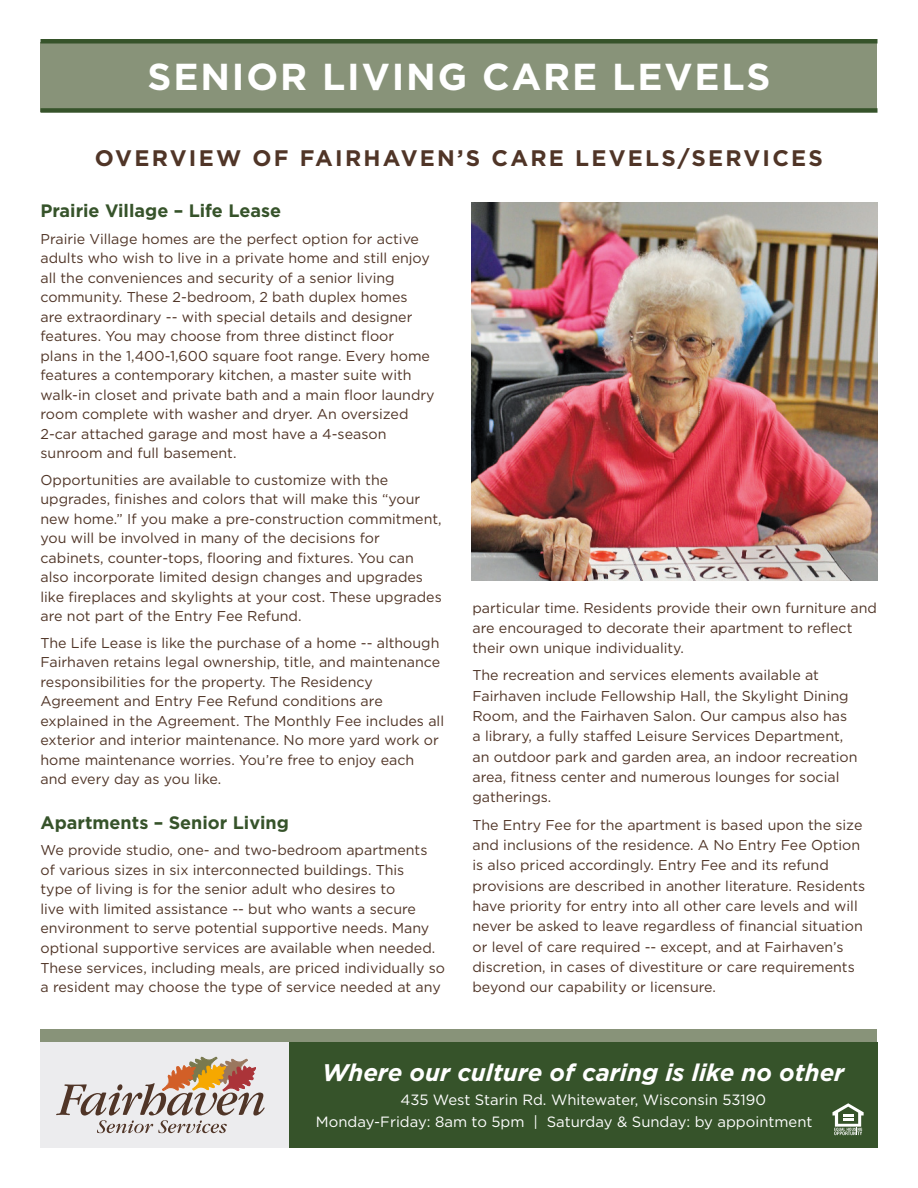
<style>
.page{position:relative;width:918px;height:1188px;background:#fff}
.page>*{position:absolute;margin:0;border:0;box-sizing:border-box;transform-origin:0 0}
.t1{font:700 37.5px "Gotham";letter-spacing:.05em;color:#fff}
.t2{font:italic 700 24px "Gotham";color:#fff}
.t3{font:700 22.5px "Gotham";letter-spacing:.1em;color:#503527}
.t4{font:700 18px "Gotham";color:#36532a}
.t5{font:14.85px "Gotham";color:#fff}
.t6{font:14.25px/19.5px "Gotham";color:#503527}
</style>
<div class="page">
<div style="left:40px;top:1029px;width:838px;height:13px;background:#889379"></div>
<div style="left:289px;top:1042px;width:589px;height:106px;background:#36532a"></div>
<div style="left:40px;top:1042px;width:249px;height:106px;background:#ececee"></div>
<svg style="left:56px;top:1057px;width:209px;height:76px"></svg>
<svg style="left:832px;top:1103px;width:32px;height:32px"></svg>
<div style="left:40px;top:42px;width:838px;height:69px;background:#889379"></div>
<div style="left:40px;top:39px;width:838px;height:5px;background:#36532a"></div>
<div style="left:40px;top:108px;width:838px;height:5px;background:#36532a"></div>
<img style="left:472px;top:203px;width:406px;height:378px">
<p class="t1" style="left:148px;top:51px;width:624px">SENIOR LIVING CARE LEVELS</p>
<p class="t3" style="left:95px;top:143px;width:730px">OVERVIEW OF FAIRHAVEN’S CARE LEVELS/SERVICES</p>
<p class="t4" style="left:40px;top:199px;width:242px">Prairie Village – Life Lease</p>
<p class="t6" style="left:40px;top:229px;width:396px">Prairie Village homes are the perfect option for active adults who wish to live in a private home and still enjoy all the conveniences and security of a senior living community. These 2-bedroom, 2 bath duplex homes<br>are extraordinary -- with special details and designer features. You may choose from three distinct floor plans in the 1,400-1,600 square foot range. Every home features a contemporary kitchen, a master suite with walk-in closet and private bath and a main floor laundry room complete with washer and dryer. An oversized 2-car attached garage and most have a 4-season sunroom and full basement.</p>
<p class="t6" style="left:40px;top:470px;width:403px">Opportunities are available to customize with the upgrades, finishes and colors that will make this “your new home.” If you make a pre-construction commitment, you will be involved in many of the decisions for cabinets, counter-tops, flooring and fixtures. You can also incorporate limited design changes and upgrades like fireplaces and skylights at your cost. These upgrades are not part of the Entry Fee Refund.</p>
<p class="t6" style="left:40px;top:632px;width:405px">The Life Lease is like the purchase of a home -- although Fairhaven retains legal ownership, title, and maintenance responsibilities for the property. The Residency Agreement and Entry Fee Refund conditions are explained in the Agreement. The Monthly Fee includes all exterior and interior maintenance. No more yard work or home maintenance worries. You’re free to enjoy each and every day as you like.</p>
<p class="t4" style="left:40px;top:811px;width:250px">Apartments – Senior Living</p>
<p class="t6" style="left:40px;top:840px;width:406px">We provide studio, one- and two-bedroom apartments of various sizes in six interconnected buildings. This<br>type of living is for the senior adult who desires to<br>live with limited assistance -- but who wants a secure environment to serve potential supportive needs. Many optional supportive services are available when needed.<br>These services, including meals, are priced individually so a resident may choose the type of service needed at any</p>
<p class="t6" style="left:472px;top:597px;width:406px;line-height:20.4px">particular time. Residents provide their own furniture and are encouraged to decorate their apartment to reflect their own unique individuality.</p>
<p class="t6" style="left:472px;top:665px;width:387px;line-height:20.4px">The recreation and services elements available at Fairhaven include Fellowship Hall, the Skylight Dining Room, and the Fairhaven Salon. Our campus also has a library, a fully staffed Leisure Services Department, an outdoor park and garden area, an indoor recreation area, fitness center and numerous lounges for social gatherings.</p>
<p class="t6" style="left:472px;top:814px;width:394px;line-height:20.4px">The Entry Fee for the apartment is based upon the size and inclusions of the residence. A No Entry Fee Option is also priced accordingly. Entry Fee and its refund provisions are described in another literature. Residents have priority for entry into all other care levels and will never be asked to leave regardless of financial situation or level of care required -- except, and at Fairhaven’s discretion, in cases of divestiture or care requirements beyond our capability or licensure.</p>
<p class="t2" style="left:322px;top:1056px;width:524px">Where our culture of caring is like no other</p>
<p class="t5" style="left:400px;top:1090px;width:367px">435 West Starin Rd. Whitewater, Wisconsin 53190</p>
<p class="t5" style="left:316px;top:1112px;width:498px">Monday-Friday: 8am to 5pm | Saturday &amp; Sunday: by appointment</p>
</div>
